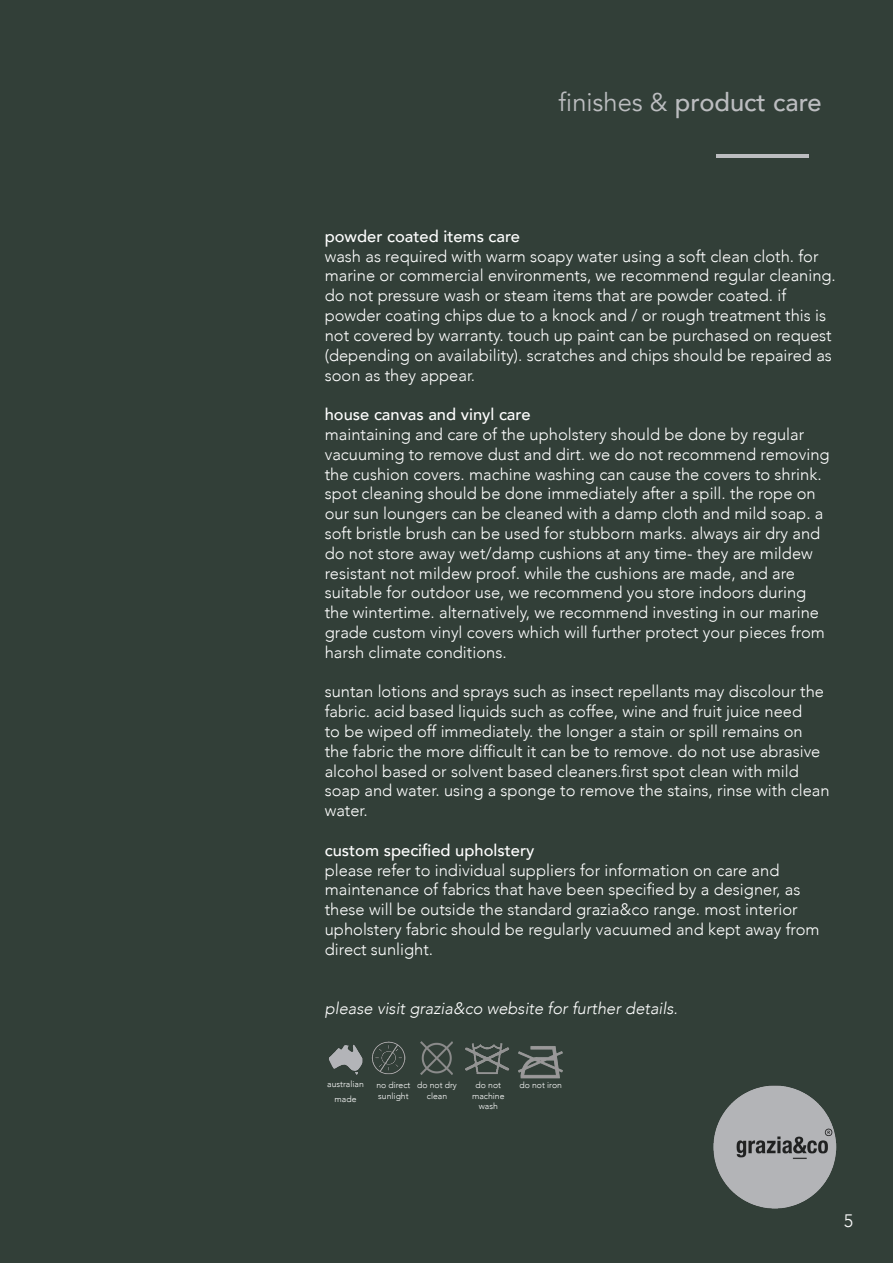
<style>
.page{position:relative;width:893px;height:1263px;background:#323f38}
.page>*{position:absolute;margin:0;border:0;box-sizing:border-box;transform-origin:0 0}
.t1{font:500 25.5px "Avenir";color:#bcbdc0}
.t2{font:300 18px "Avenir";color:#fafafa}
.t3{font:300 16.5px/19.8px "Avenir";color:#fff}
.t4{font:500 16.5px "Avenir";color:#fff}
.t5{font:italic 300 16.5px "Avenir";color:#fff}
.t6{font:300 8.7px/10.4px "Avenir";color:#fff;text-align:center}
.s1{font-weight:400}
</style>
<div class="page">
<hr style="left:716px;top:154px;width:92px;height:3px;background:#bcbdc0">
<img style="left:713px;top:1086px;width:123px;height:123px">
<img style="left:372px;top:1040px;width:33px;height:35px">
<img style="left:327px;top:1040px;width:37px;height:38px">
<img style="left:418px;top:1042px;width:38px;height:34px">
<img style="left:463px;top:1040px;width:47px;height:36px">
<img style="left:518px;top:1040px;width:46px;height:46px">
<p class="t1" style="left:559px;top:80px;width:265px"><span class="s1">finishes &amp;</span> product care</p>
<p class="t4" style="left:325px;top:222px;width:197px">powder coated items care</p>
<p class="t3" style="left:325px;top:246px;width:513px">wash as required with warm soapy water using a soft clean cloth. for marine or commercial environments, we recommend regular cleaning. do not pressure wash or steam items that are powder coated. if powder coating chips due to a knock and / or rough treatment this is not covered by warranty. touch up paint can be purchased on request (depending on availability). scratches and chips should be repaired as soon as they appear.</p>
<p class="t4" style="left:325px;top:400px;width:207px">house canvas and vinyl care</p>
<p class="t3" style="left:325px;top:424px;width:506px">maintaining and care of the upholstery should be done by regular vacuuming to remove dust and dirt. we do not recommend removing the cushion covers. machine washing can cause the covers to shrink.</p>
<p class="t3" style="left:325px;top:484px;width:502px">spot cleaning should be done immediately after a spill. the rope on our sun loungers can be cleaned with a damp cloth and mild soap. a soft bristle brush can be used for stubborn marks. always air dry and do not store away wet/damp cushions at any time- they are mildew resistant not mildew proof. while the cushions are made, and are suitable for outdoor use, we recommend you store indoors during the wintertime. alternatively, we recommend investing in our marine grade custom vinyl covers which will further protect your pieces from harsh climate conditions.</p>
<p class="t3" style="left:325px;top:682px;width:506px">suntan lotions and sprays such as insect repellants may discolour the fabric. acid based liquids such as coffee, wine and fruit juice need<br>to be wiped off immediately. the longer a stain or spill remains on the fabric the more difficult it can be to remove. do not use abrasive alcohol based or solvent based cleaners.first spot clean with mild soap and water. using a sponge to remove the stains, rinse with clean water.</p>
<p class="t4" style="left:325px;top:836px;width:211px">custom specified upholstery</p>
<p class="t3" style="left:325px;top:860px;width:496px">please refer to individual suppliers for information on care and maintenance of fabrics that have been specified by a designer, as these will be outside the standard grazia&amp;co range. most interior upholstery fabric should be regularly vacuumed and kept away from direct sunlight.</p>
<p class="t5" style="left:325px;top:999px;width:355px">please visit grazia&amp;co website for further details.</p>
<p class="t6" style="left:327px;top:1078px;width:38px">australian</p>
<p class="t6" style="left:335px;top:1094px;width:23px">made</p>
<p class="t6" style="left:376px;top:1080px;width:36px;text-align:left">no direct sunlight</p>
<p class="t6" style="left:417px;top:1080px;width:41px">do not dry clean</p>
<p class="t6" style="left:472px;top:1080px;width:34px">do not machine wash</p>
<p class="t6" style="left:519px;top:1080px;width:44px">do not iron</p>
<p class="t2" style="left:844px;top:1210px;width:11px">5</p>
</div>
